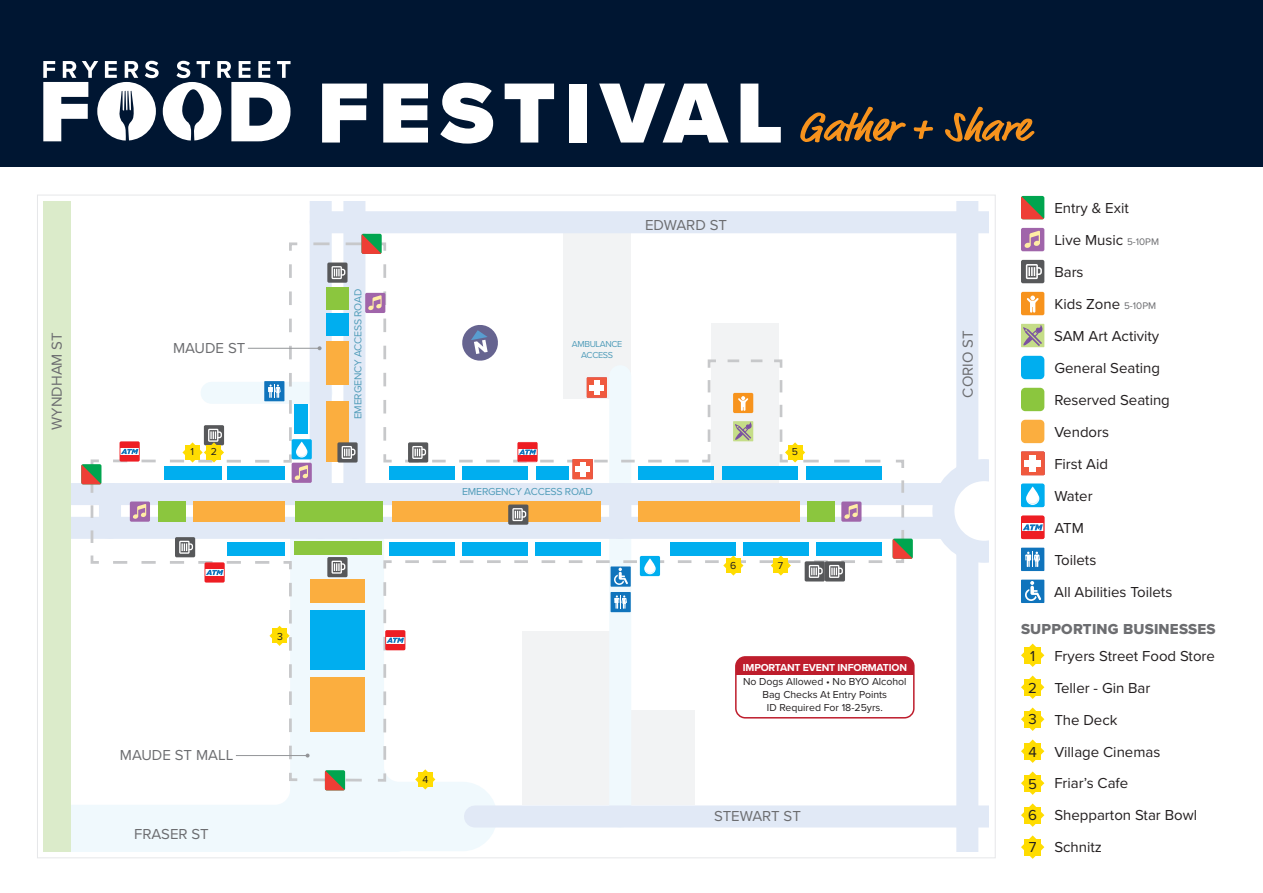
<style>
.page{position:relative;width:1263px;height:893px;background:#fff}
.page>*{position:absolute;margin:0;border:0;box-sizing:border-box;transform-origin:0 0}
.t1{font:15px/32px "Proxima Nova";color:#231f20}
.t2{font:15px "Proxima Nova";color:#6c6d70}
.t3{font:15px "Proxima Nova Extrabld";letter-spacing:.015em;color:#6c6d70}
.t4{font:10.5px/14.1px "Proxima Nova";color:#231f20}
.t5{font:10.5px "Proxima Nova";letter-spacing:-.02em;color:#509cb9}
.t6{font:9px/10.8px "Proxima Nova";letter-spacing:-.04em;color:#509cb9;text-align:center}
.s1{font-weight:700;color:#fff}
.s2{font-size:9.9px;color:#6c6d70}
</style>
<div class="page">
<div style="left:0;top:0;width:1263px;height:166px;background:#001632"></div>
<div style="left:523px;top:631px;width:87px;height:174px;background:#f2f3f4"></div>
<div style="left:631px;top:710px;width:64px;height:95px;background:#f2f3f4"></div>
<div style="left:609px;top:376px;width:22px;height:440px;background:#f0f9fd"></div>
<svg style="left:71px;top:790px;width:426px;height:61px;fill:#f0f9fd"></svg>
<div style="left:44px;top:483px;width:899px;height:22px;background:#e1e9f6"></div>
<div style="left:44px;top:517px;width:899px;height:22px;background:#e1e9f6"></div>
<div style="left:475px;top:805px;width:514px;height:22px;background:#e1e9f6"></div>
<div style="left:310px;top:201px;width:22px;height:327px;background:#e1e9f6"></div>
<div style="left:343px;top:201px;width:22px;height:327px;background:#e1e9f6"></div>
<div style="left:956px;top:552px;width:22px;height:299px;background:#e1e9f6"></div>
<hr style="left:990px;top:552px;width:1px;height:299px;background:#e1e9f6">
<div style="left:956px;top:201px;width:22px;height:269px;background:#e1e9f6"></div>
<hr style="left:990px;top:201px;width:1px;height:269px;background:#e1e9f6">
<div style="left:321px;top:211px;width:668px;height:22px;background:#e1e9f6"></div>
<svg style="left:932px;top:459px;width:57px;height:104px"></svg>
<div style="left:44px;top:201px;width:27px;height:650px;background:#dbebca"></div>
<div style="left:1021px;top:452px;width:23px;height:23px;background:#f0593e"></div>
<div style="left:1030px;top:455px;width:6px;height:17px;background:#fff"></div>
<div style="left:1024px;top:460px;width:17px;height:6px;background:#fff"></div>
<div style="left:1021px;top:356px;width:23px;height:23px;background:#00aeef;border-radius:4px"></div>
<svg style="left:1021px;top:644px;width:23px;height:23px"></svg>
<svg style="left:1021px;top:675px;width:23px;height:24px"></svg>
<svg style="left:1021px;top:771px;width:23px;height:24px"></svg>
<div style="left:1021px;top:196px;width:23px;height:23px;background:#00a54f;border-radius:2px"></div>
<svg style="left:1021px;top:197px;width:23px;height:22px"></svg>
<div style="left:1021px;top:228px;width:23px;height:23px;background:#a065aa;border-radius:2px"></div>
<svg style="left:1024px;top:231px;width:16px;height:17px"></svg>
<div style="left:1021px;top:260px;width:23px;height:23px;background:#57585a;border-radius:2px"></div>
<svg style="left:1026px;top:264px;width:16px;height:15px"></svg>
<div style="left:1021px;top:292px;width:23px;height:23px;background:#f7931d;border-radius:2px"></div>
<div style="left:1030px;top:301px;width:5px;height:12px;border:2px solid #fff"></div>
<svg style="left:1027px;top:296px;width:12px;height:11px"></svg>
<div style="left:1021px;top:388px;width:23px;height:23px;background:#8bc63e;border-radius:4px"></div>
<div style="left:1021px;top:420px;width:23px;height:23px;background:#fbae3f;border-radius:4px"></div>
<div style="left:1021px;top:484px;width:23px;height:23px;background:#00aeef;border-radius:2px"></div>
<svg style="left:1026px;top:486px;width:13px;height:19px"></svg>
<svg style="left:1027px;top:497px;width:11px;height:7px"></svg>
<svg style="left:1021px;top:516px;width:23px;height:23px"></svg>
<div style="left:1022px;top:516px;width:21px;height:7px;background:#ee1d23"></div>
<div style="left:1022px;top:531px;width:21px;height:7px;background:#ee1d23"></div>
<svg style="left:1021px;top:707px;width:23px;height:24px"></svg>
<svg style="left:1021px;top:739px;width:23px;height:24px"></svg>
<svg style="left:1021px;top:803px;width:23px;height:24px"></svg>
<svg style="left:1021px;top:835px;width:23px;height:24px"></svg>
<div style="left:1021px;top:548px;width:23px;height:23px;background:#1074bc"></div>
<svg style="left:1025px;top:552px;width:15px;height:15px"></svg>
<div style="left:1021px;top:580px;width:23px;height:23px;background:#1074bc"></div>
<svg style="left:1025px;top:581px;width:16px;height:20px"></svg>
<div style="left:1021px;top:324px;width:23px;height:23px;background:#c5dd88"></div>
<svg style="left:1023px;top:325px;width:20px;height:21px"></svg>
<svg style="left:43px;top:61px;width:247px;height:80px"></svg>
<svg style="left:322px;top:84px;width:45px;height:59px"></svg>
<svg style="left:383px;top:84px;width:45px;height:59px;background:#d5d9dd"></svg>
<svg style="left:440px;top:83px;width:53px;height:61px"></svg>
<svg style="left:505px;top:84px;width:49px;height:59px"></svg>
<div style="left:569px;top:84px;width:18px;height:59px;background:#fff"></div>
<svg style="left:599px;top:84px;width:129px;height:59px"></svg>
<svg style="left:740px;top:84px;width:41px;height:59px"></svg>
<svg style="left:800px;top:107px;width:106px;height:35px"></svg>
<svg style="left:914px;top:120px;width:19px;height:19px"></svg>
<svg style="left:945px;top:107px;width:89px;height:35px"></svg>
<svg style="left:81px;top:234px;width:833px;height:556px"></svg>
<p class="t2" style="left:46px;top:430px;width:99px;rotate:-90deg">WYNDHAM ST</p>
<p class="t2" style="left:173px;top:337px;width:74px">MAUDE ST</p>
<p class="t4" style="left:190px;top:444px;width:5px">1</p>
<p class="t4" style="left:211px;top:444px;width:8px">2</p>
<p class="t2" style="left:120px;top:744px;width:115px">MAUDE ST MALL</p>
<p class="t2" style="left:134px;top:823px;width:76px">FRASER ST</p>
<p class="t4" style="left:277px;top:629px;width:7px">3</p>
<p class="t5" style="left:350px;top:419px;width:132px;rotate:-90deg">EMERGENCY ACCESS ROAD</p>
<p class="t2" style="left:645px;top:214px;width:83px">EDWARD ST</p>
<p class="t6" style="left:572px;top:338px;width:52px">AMBULANCE<br>ACCESS</p>
<p class="t5" style="left:462px;top:483px;width:132px">EMERGENCY ACCESS ROAD</p>
<p class="t4" style="left:422px;top:772px;width:7px">4</p>
<p class="t4" style="left:792px;top:444px;width:8px">5</p>
<p class="t4" style="left:730px;top:558px;width:8px">6</p>
<p class="t4" style="left:778px;top:558px;width:7px">7</p>
<p class="t4" style="left:743px;top:660px;width:166px"><span class="s1">IMPORTANT EVENT INFORMATION<br></span>No Dogs Allowed • No BYO Alcohol</p>
<p class="t4" style="left:762px;top:688px;width:126px;line-height:12.6px;text-align:center">Bag Checks At Entry Points<br>ID Required For 18-25yrs.</p>
<p class="t2" style="left:714px;top:805px;width:88px">STEWART ST</p>
<p class="t2" style="left:957px;top:398px;width:68px;rotate:-90deg">CORIO ST</p>
<p class="t1" style="left:1054px;top:191px;width:106px">Entry &amp; Exit<br>Live Music <span class="s2">5-10PM<br></span>Bars<br>Kids Zone <span class="s2">5-10PM</span></p>
<p class="t1" style="left:1054px;top:319px;width:107px">SAM Art Activity</p>
<p class="t1" style="left:1054px;top:351px;width:107px">General Seating</p>
<p class="t1" style="left:1054px;top:383px;width:117px">Reserved Seating<br>Vendors</p>
<p class="t1" style="left:1054px;top:447px;width:55px">First Aid</p>
<p class="t1" style="left:1054px;top:479px;width:40px">Water<br>ATM</p>
<p class="t1" style="left:1054px;top:543px;width:120px">Toilets<br>All Abilities Toilets</p>
<p class="t3" style="left:1021px;top:618px;width:196px">SUPPORTING BUSINESSES</p>
<p class="t1" style="left:1028px;top:639px;width:188px;text-indent:26px">Fryers Street Food Store<br>2 Teller - Gin Bar</p>
<p class="t1" style="left:1030px;top:639px;width:7px">1</p>
<p class="t1" style="left:1028px;top:703px;width:133px">3 The Deck<br>4 Village Cinemas</p>
<p class="t1" style="left:1028px;top:767px;width:102px">5 Friar’s Cafe</p>
<p class="t1" style="left:1028px;top:799px;width:170px">6 Shepparton Star Bowl<br>7 Schnitz</p>
</div>
